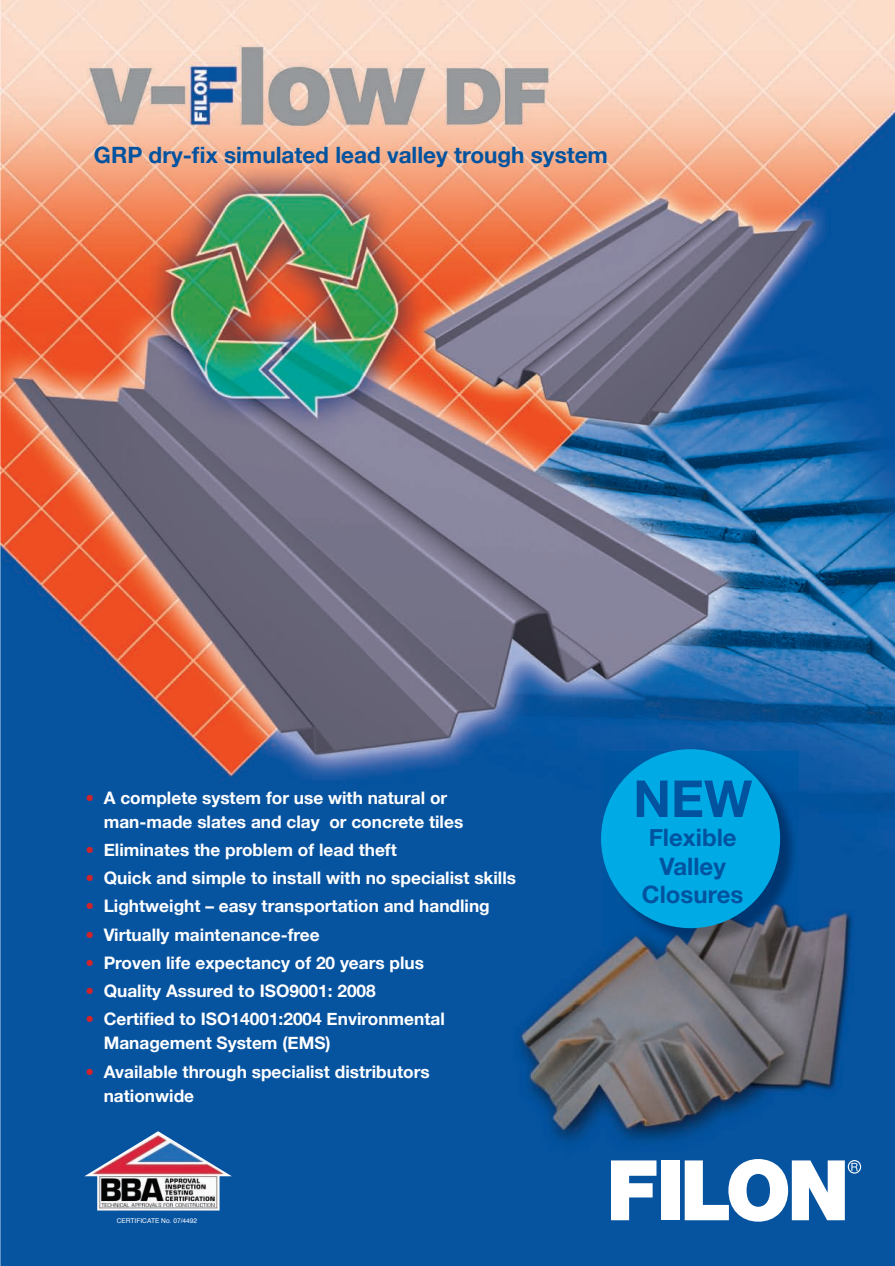
<style>
.page{position:relative;width:895px;height:1266px;background:#fff}
.page>*{position:absolute;margin:0;border:0;box-sizing:border-box;transform-origin:0 0}
.t1{font:700 51px "Helvetica Neue";color:#0153a0}
.t2{font:700 24px/28.8px "Helvetica Neue";color:#0153a0;text-align:center}
.t3{font:700 22.5px "Helvetica Neue";color:#0153a0}
.t4{font:700 17.25px/24px "Helvetica Neue";color:#fff}
.t5{font:6.6px "Helvetica";color:#fff}
.s1{color:#d1232a}
</style>
<div class="page">
<img style="left:0;top:0;width:894px;height:1266px">
<svg style="left:611px;top:1160px;width:45px;height:60px"></svg>
<div style="left:661px;top:1160px;width:18px;height:60px;background:#fff"></div>
<svg style="left:684px;top:1159px;width:160px;height:62px"></svg>
<svg style="left:851px;top:1163px;width:6px;height:8px"></svg>
<div style="left:847px;top:1160px;width:14px;height:13px;border:1px solid #fff;border-radius:50%"></div>
<img style="left:84px;top:1131px;width:148px;height:79px">
<img style="left:603px;top:751px;width:195px;height:196px">
<div style="left:601px;top:749px;width:179px;height:179px;background:#00abe5;border-radius:50%"></div>
<h3 class="t3" style="left:94px;top:141px;width:515px">GRP dry-fix simulated lead valley trough system</h3>
<p class="t4" style="left:104px;top:785px;width:361px;text-indent:-18px"><span class="s1">•</span> A complete system for use with natural or man-made slates and clay or concrete tiles</p>
<p class="t4" style="left:85px;top:837px;width:313px"><span class="s1">•</span> Eliminates the problem of lead theft</p>
<p class="t4" style="left:85px;top:865px;width:432px"><span class="s1">•</span> Quick and simple to install with no specialist skills</p>
<p class="t4" style="left:85px;top:894px;width:406px"><span class="s1">•</span> Lightweight – easy transportation and handling</p>
<p class="t4" style="left:85px;top:922px;width:236px"><span class="s1">•</span> Virtually maintenance-free</p>
<p class="t4" style="left:85px;top:950px;width:340px"><span class="s1">•</span> Proven life expectancy of 20 years plus</p>
<p class="t4" style="left:85px;top:978px;width:292px"><span class="s1">•</span> Quality Assured to ISO9001: 2008</p>
<p class="t4" style="left:104px;top:1007px;width:342px;text-indent:-18px"><span class="s1">•</span> Certified to ISO14001:2004 Environmental<br>Management System (EMS)</p>
<p class="t4" style="left:104px;top:1059px;width:327px;text-indent:-18px"><span class="s1">•</span> Available through specialist distributors nationwide</p>
<p class="t5" style="left:117px;top:1215px;width:82px">CERTIFICATE No. 07/4492</p>
<h1 class="t1" style="left:633px;top:767px;width:120px">NEW</h1>
<h2 class="t2" style="left:642px;top:822px;width:103px">Flexible<br>Valley<br>Closures</h2>
</div>
